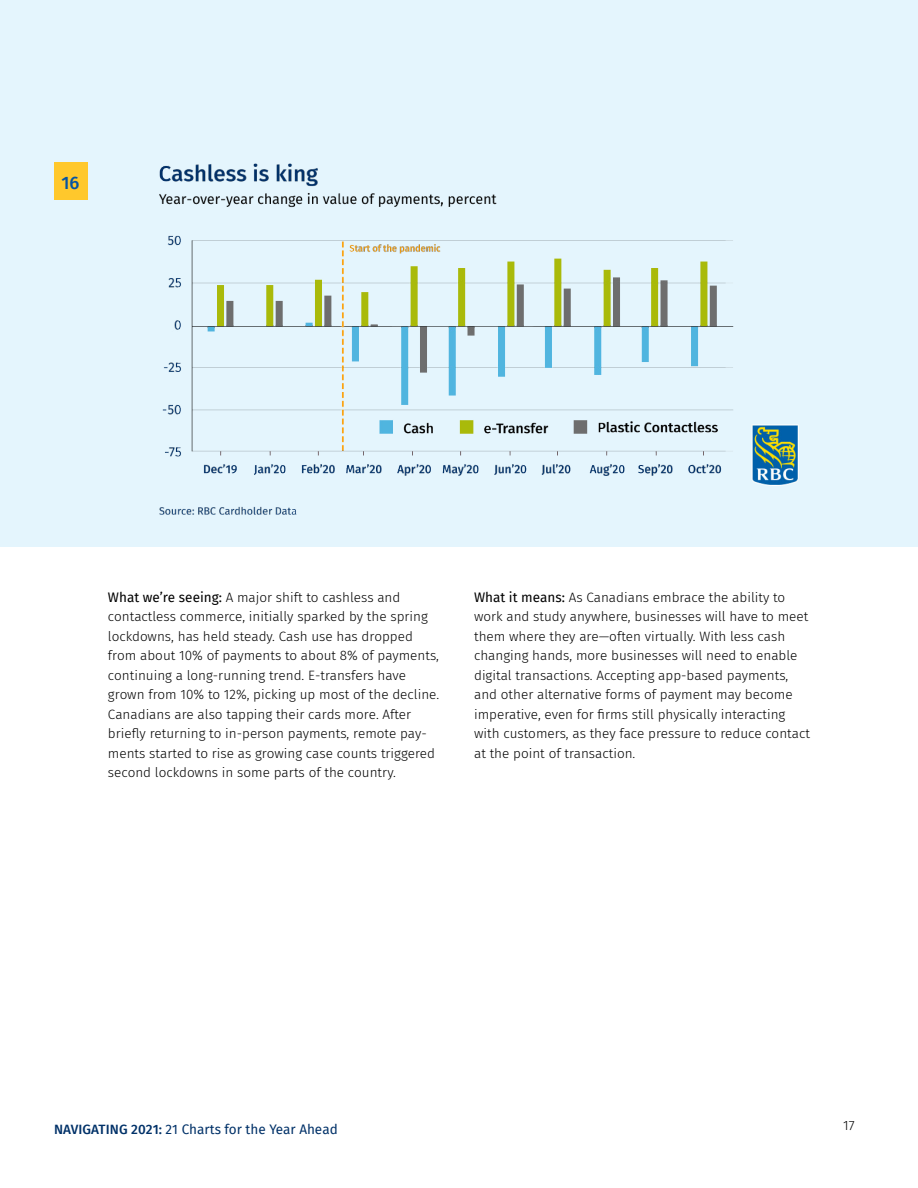
<style>
.page{position:relative;width:918px;height:1188px;background:#fff}
.page>*{position:absolute;margin:0;border:0;box-sizing:border-box;transform-origin:0 0}
.t1{font:500 18px "Fira Sans";color:#0453a3}
.t2{font:300 13.5px/19.5px "Fira Sans";color:#000}
.t3{font:13.5px "Fira Sans";color:#003168}
.s1{font-weight:400}
.s2{font-weight:500}
</style>
<div class="page">
<div style="left:0;top:0;width:918px;height:546px;background:#e4f5fd"></div>
<img style="left:159px;top:163px;width:640px;height:352px">
<div style="left:54px;top:162px;width:33px;height:37px;background:#ffc82c"></div>
<h1 class="t1" style="left:61px;top:168px;width:20px">16</h1>
<p class="t2" style="left:108px;top:587px;width:333px"><span class="s1">What we’re seeing:</span> A major shift to cashless and contactless commerce, initially sparked by the spring lockdowns, has held steady. Cash use has dropped from about 10% of payments to about 8% of payments, continuing a long-running trend. E-transfers have grown from 10% to 12%, picking up most of the decline.<br>Canadians are also tapping their cards more. After briefly returning to in-person payments, remote pay&shy;ments started to rise as growing case counts triggered second lockdowns in some parts of the country.</p>
<p class="t2" style="left:474px;top:587px;width:337px"><span class="s1">What it means:</span> As Canadians embrace the ability to work and study anywhere, businesses will have to meet them where they are—often virtually. With less cash changing hands, more businesses will need to enable digital transactions. Accepting app-based payments, and other alternative forms of payment may become imperative, even for firms still physically interacting with customers, as they face pressure to reduce contact at the point of transaction.</p>
<p class="t3" style="left:54px;top:1119px;width:285px"><span class="s2">NAVIGATING 2021:</span> 21 Charts for the Year Ahead</p>
<p class="t2" style="left:843px;top:1116px;width:13px">17</p>
</div>
